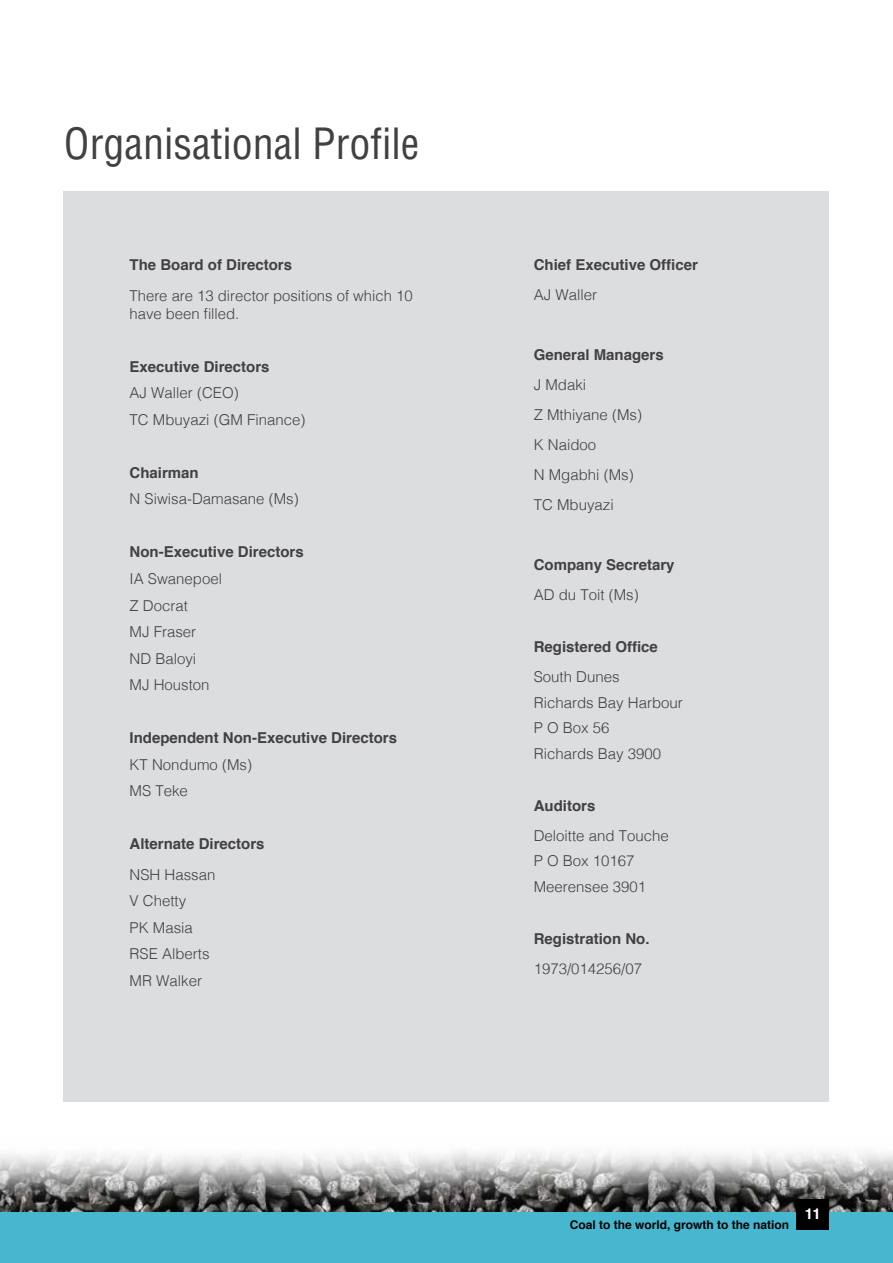
<style>
.page{position:relative;width:893px;height:1263px;background:#fff}
.page>*{position:absolute;margin:0;border:0;box-sizing:border-box;transform-origin:0 0}
.t1{font:condensed 42px "Helvetica";color:#414042}
.t2{font:300 15px/26.5px "Helvetica";color:#414042}
.t3{font:700 15px "Helvetica";color:#414042}
.t4{font:700 15px "Helvetica";color:#fff}
.t5{font:700 12px "Helvetica";color:#000}
</style>
<div class="page">
<img style="left:0;top:1154px;width:447px;height:59px">
<img style="left:447px;top:1150px;width:446px;height:63px">
<div style="left:0;top:1213px;width:893px;height:50px;background:#47b7d0"></div>
<div style="left:796px;top:1199px;width:33px;height:30px;background:#000"></div>
<div style="left:64px;top:191px;width:765px;height:910px;background:#dcddde"></div>
<h1 class="t1" style="left:64px;top:117px;width:357px">Organisational Profile</h1>
<p class="t3" style="left:130px;top:253px;width:164px">The Board of Directors</p>
<p class="t2" style="left:130px;top:285px;width:285px;line-height:18px">There are 13 director positions of which 10 have been filled.</p>
<p class="t3" style="left:130px;top:354px;width:142px">Executive Directors</p>
<p class="t2" style="left:130px;top:379px;width:177px">AJ Waller (CEO)<br>TC Mbuyazi (GM Finance)</p>
<p class="t3" style="left:130px;top:461px;width:71px">Chairman</p>
<p class="t2" style="left:130px;top:485px;width:171px">N Siwisa-Damasane (Ms)</p>
<p class="t3" style="left:130px;top:540px;width:176px">Non-Executive Directors</p>
<p class="t2" style="left:130px;top:564px;width:94px">IA Swanepoel<br>Z Docrat<br>MJ Fraser<br>ND Baloyi<br>MJ Houston</p>
<p class="t3" style="left:130px;top:726px;width:269px">Independent Non-Executive Directors</p>
<p class="t2" style="left:130px;top:750px;width:124px">KT Nondumo (Ms)<br>MS Teke</p>
<p class="t3" style="left:130px;top:832px;width:137px">Alternate Directors</p>
<p class="t2" style="left:130px;top:860px;width:87px">NSH Hassan<br>V Chetty<br>PK Masia<br>RSE Alberts<br>MR Walker</p>
<p class="t3" style="left:534px;top:253px;width:166px">Chief Executive Officer</p>
<p class="t2" style="left:534px;top:280px;width:65px">AJ Waller</p>
<p class="t3" style="left:534px;top:343px;width:132px">General Managers</p>
<p class="t2" style="left:534px;top:369px;width:110px;line-height:30px">J Mdaki<br>Z Mthiyane (Ms)<br>K Naidoo<br>N Mgabhi (Ms)<br>TC Mbuyazi</p>
<p class="t3" style="left:534px;top:553px;width:142px">Company Secretary</p>
<p class="t2" style="left:534px;top:581px;width:107px">AD du Toit (Ms)</p>
<p class="t3" style="left:534px;top:634px;width:126px">Registered Office</p>
<p class="t2" style="left:534px;top:662px;width:151px;line-height:25.8px">South Dunes<br>Richards Bay Harbour<br>P O Box 56<br>Richards Bay 3900</p>
<p class="t3" style="left:534px;top:793px;width:63px">Auditors</p>
<p class="t2" style="left:534px;top:821px;width:137px;line-height:25.8px">Deloitte and Touche<br>P O Box 10167<br>Meerensee 3901</p>
<p class="t3" style="left:534px;top:926px;width:117px">Registration No.</p>
<p class="t2" style="left:534px;top:954px;width:110px">1973/014256/07</p>
<p class="t5" style="left:570px;top:1215px;width:221px">Coal to the world, growth to the nation</p>
<p class="t4" style="left:805px;top:1202px;width:17px">11</p>
</div>
